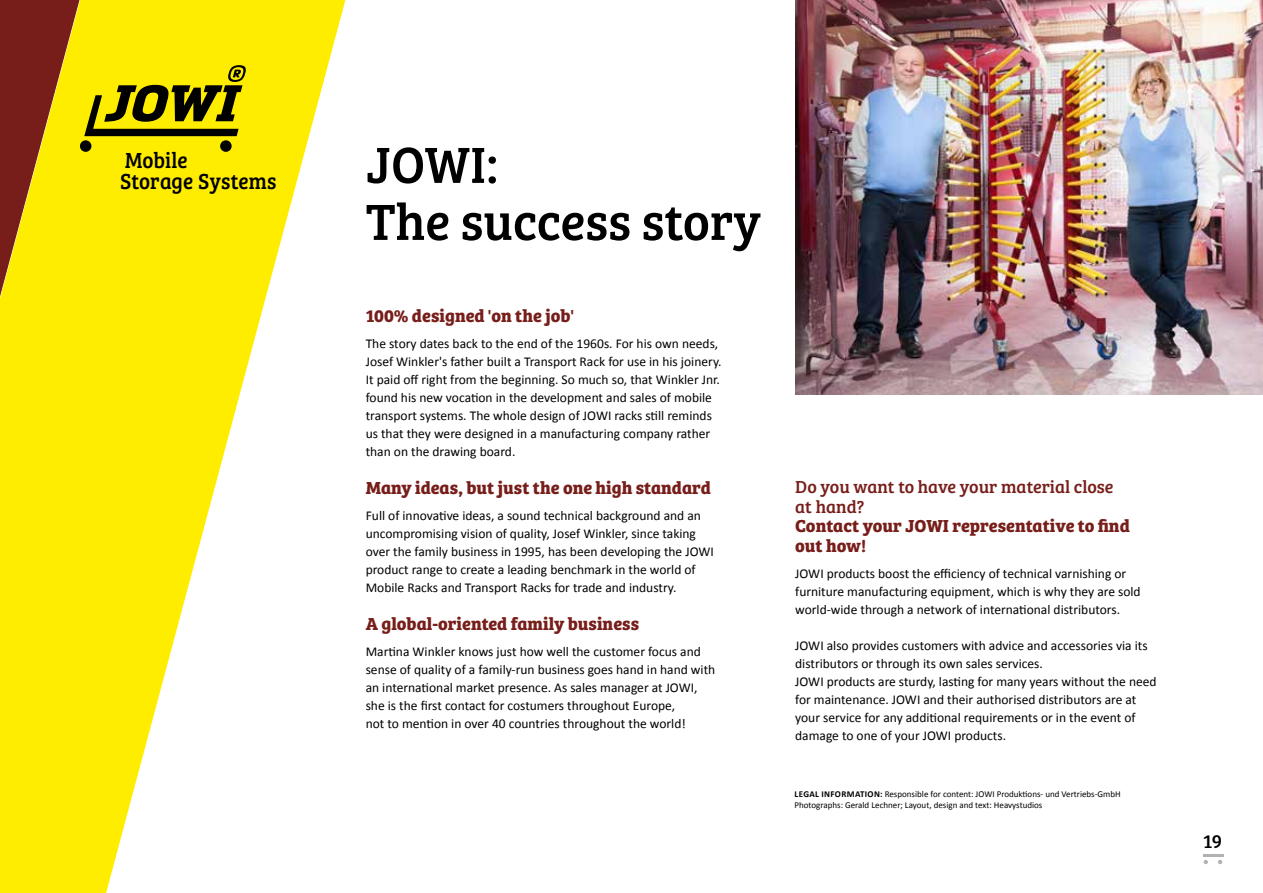
<style>
.page{position:relative;width:1263px;height:893px;background:#fff}
.page>*{position:absolute;margin:0;border:0;box-sizing:border-box;transform-origin:0 0}
.t1{font:52.5px/57px "Bree Serif";color:#000}
.t2{font:22.5px/21.3px "Bree Serif";color:#000;scale:.93 1}
.t3{font:19.5px "Bree Serif";color:#000}
.t4{font:700 18px/19.5px "Bree Serif";color:#771e1a}
.t5{font:18px/19.5px "Bree Serif";color:#771e1a}
.t6{font:13.5px/18px "Calibri";color:#000}
.t7{font:9px/10.8px "Calibri";color:#000}
.s1{font-weight:700}
</style>
<div class="page">
<hr style="left:1203px;top:854px;width:21px;height:3px;background:#b1b2b3">
<svg style="left:1203px;top:860px;width:5px;height:4px"></svg>
<svg style="left:1218px;top:860px;width:4px;height:4px"></svg>
<svg style="left:0;top:0;width:346px;height:893px"></svg>
<img style="left:795px;top:0;width:468px;height:395px">
<svg style="left:0;top:0;width:247px;height:405px;background:#e3c903"></svg>
<h2 class="t2" style="left:120px;top:148px;width:170px">Mobile<br>Storage Systems</h2>
<h1 class="t1" style="left:366px;top:133px;width:397px">JOWI:<br>The success story</h1>
<h3 class="t4" style="left:366px;top:305px;width:210px">100% designed 'on the job'</h3>
<p class="t6" style="left:366px;top:334px;width:357px">The story dates back to the end of the 1960s. For his own needs, Josef Winkler's father built a Transport Rack for use in his joinery.<br>It paid off right from the beginning. So much so, that Winkler Jnr. found his new vocation in the development and sales of mobile transport systems. The whole design of JOWI racks still reminds us that they were designed in a manufacturing company rather than on the drawing board.</p>
<h3 class="t4" style="left:366px;top:477px;width:347px">Many ideas, but just the one high standard</h3>
<p class="t6" style="left:366px;top:506px;width:350px">Full of innovative ideas, a sound technical background and an uncompromising vision of quality, Josef Winkler, since taking over the family business in 1995, has been developing the JOWI product range to create a leading benchmark in the world of Mobile Racks and Transport Racks for trade and industry.</p>
<h3 class="t4" style="left:366px;top:613px;width:275px">A global-oriented family business</h3>
<p class="t6" style="left:366px;top:642px;width:351px">Martina Winkler knows just how well the customer focus and sense of quality of a family-run business goes hand in hand with an international market presence. As sales manager at JOWI, she is the first contact for costumers throughout Europe,<br>not to mention in over 40 countries throughout the world!</p>
<h3 class="t5" style="left:795px;top:476px;width:320px">Do you want to have your material close at hand?</h3>
<h3 class="t4" style="left:795px;top:515px;width:336px">Contact your JOWI representative to find out how!</h3>
<p class="t6" style="left:795px;top:564px;width:347px">JOWI products boost the efficiency of technical varnishing or furniture manufacturing equipment, which is why they are sold world-wide through a network of international distributors.</p>
<p class="t6" style="left:795px;top:636px;width:363px">JOWI also provides customers with advice and accessories via its distributors or through its own sales services.<br>JOWI products are sturdy, lasting for many years without the need for maintenance. JOWI and their authorised distributors are at your service for any additional requirements or in the event of damage to one of your JOWI products.</p>
<p class="t7" style="left:794px;top:788px;width:328px"><span class="s1">LEGAL INFORMATION:</span> Responsible for content: JOWI Produktions- und Vertriebs-GmbH<br>Photographs: Gerald Lechner; Layout, design and text: Heavystudios</p>
<h3 class="t3" style="left:1203px;top:826px;width:20px">19</h3>
</div>
